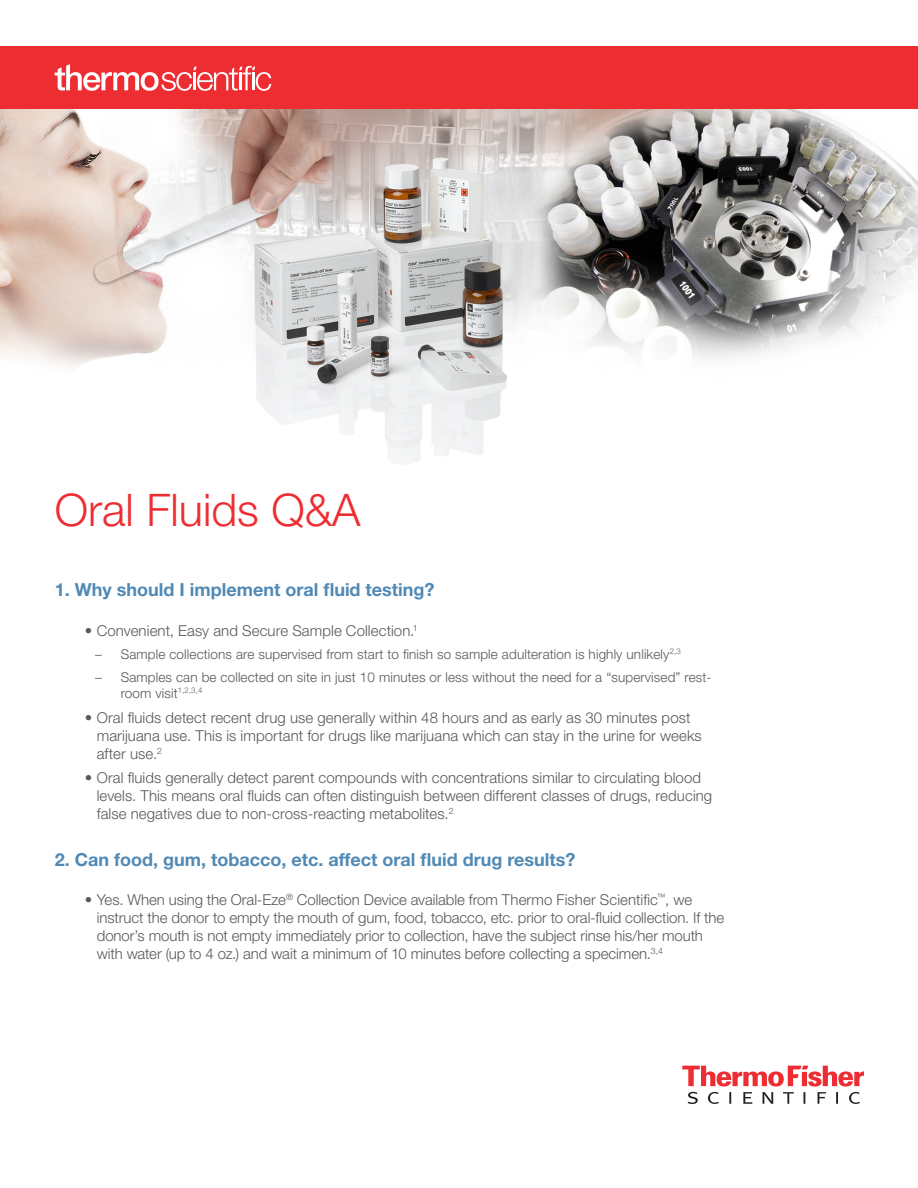
<style>
.page{position:relative;width:918px;height:1188px;background:#fff}
.page>*{position:absolute;margin:0;border:0;box-sizing:border-box;transform-origin:0 0}
.Headline{font:300 45px "Helvetica Neue LT Std";color:#ee2d33}
.t1{font:700 18px "Helvetica Neue LT Std";color:#5089b4}
.t2{font:300 15px/18px "Helvetica Neue LT Std";letter-spacing:.005em;color:#57585a}
.t3{font:300 13.5px/16.2px "Helvetica Neue LT Std";letter-spacing:.01em;color:#57585a}
</style>
<div class="page">
<img style="left:0;top:109px;width:918px;height:355px">
<div style="left:0;top:46px;width:918px;height:63px;background:#ee2d33"></div>
<svg style="left:55px;top:64px;width:216px;height:27px"></svg>
<svg style="left:682px;top:1066px;width:182px;height:38px"></svg>
<p class="Headline" style="left:55px;top:482px;width:307px">Oral Fluids Q&amp;A</p>
<p class="t1" style="left:55px;top:579px;width:381px">1. Why should I implement oral fluid testing?</p>
<p class="t2" style="left:85px;top:621px;width:334px">• Convenient, Easy and Secure Sample Collection.<sup>1</sup></p>
<p class="t3" style="left:95px;top:646px;width:587px">– Sample collections are supervised from start to finish so sample adulteration is highly unlikely<sup>2,3</sup></p>
<p class="t3" style="left:121px;top:669px;width:592px;text-indent:-26px">– Samples can be collected on site in just 10 minutes or less without the need for a “supervised” rest&shy;room visit<sup>1,2,3,4</sup></p>
<p class="t2" style="left:97px;top:708px;width:607px;text-indent:-12px">• Oral fluids detect recent drug use generally within 48 hours and as early as 30 minutes post marijuana use. This is important for drugs like marijuana which can stay in the urine for weeks after use.<sup>2</sup></p>
<p class="t2" style="left:97px;top:769px;width:617px;text-indent:-12px">• Oral fluids generally detect parent compounds with concentrations similar to circulating blood levels. This means oral fluids can often distinguish between different classes of drugs, reducing false negatives due to non-cross-reacting metabolites.<sup>2</sup></p>
<p class="t1" style="left:55px;top:848px;width:522px">2. Can food, gum, tobacco, etc. affect oral fluid drug results?</p>
<p class="t2" style="left:97px;top:891px;width:629px;text-indent:-12px">• Yes. When using the Oral-Eze<sup>®</sup> Collection Device available from Thermo Fisher Scientific<sup>™</sup>, we instruct the donor to empty the mouth of gum, food, tobacco, etc. prior to oral-fluid collection. If the donor’s mouth is not empty immediately prior to collection, have the subject rinse his/her mouth with water (up to 4 oz.) and wait a minimum of 10 minutes before collecting a specimen.<sup>3,4</sup></p>
</div>
